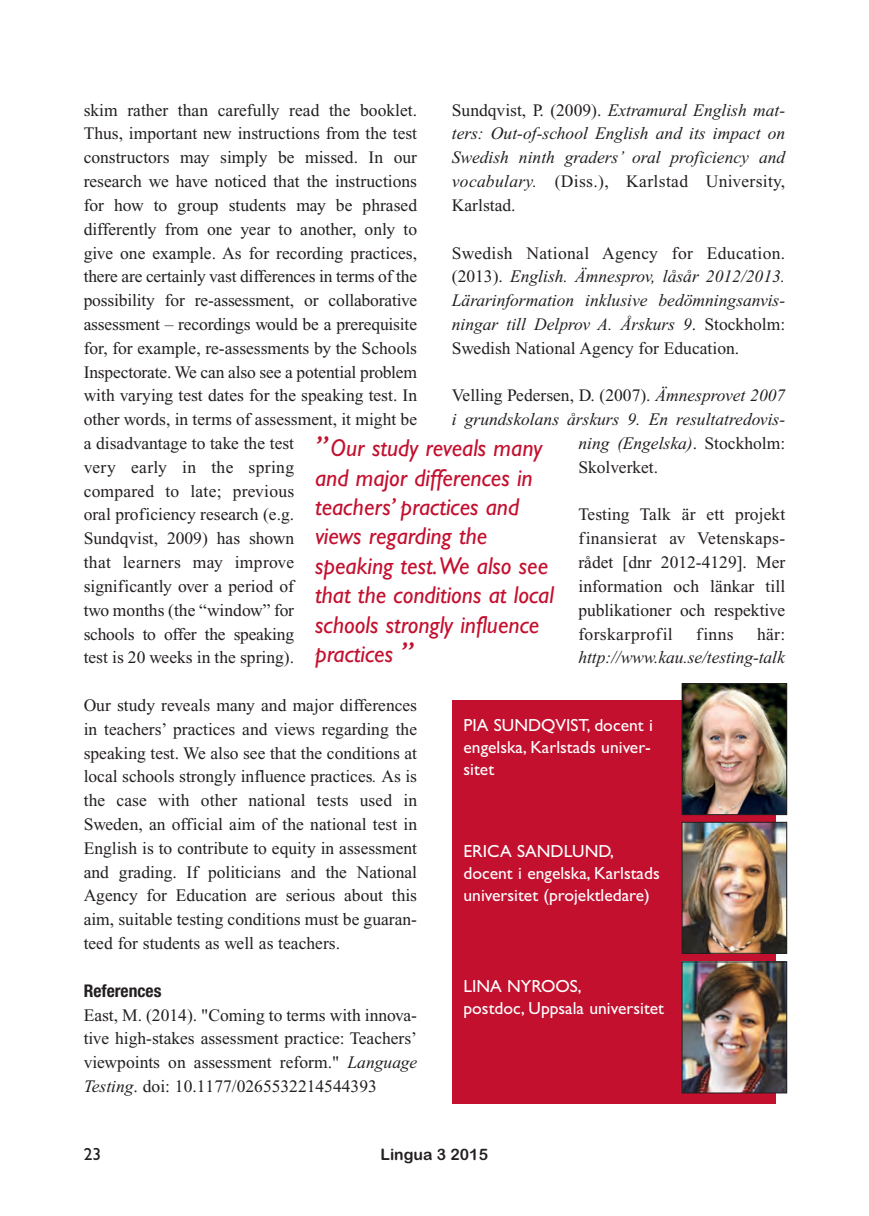
<style>
.page{position:relative;width:869px;height:1216px;background:#fff}
.page>*{position:absolute;margin:0;border:0;box-sizing:border-box;transform-origin:0 0}
.t1{font:italic 24.5px/29.4px "Gill Sans";color:#c3102f}
.t2{font:17.5px/23.8px "Times New Roman";color:#231f20;text-align:justify}
.t3{font:italic 17.5px/23.8px "Times New Roman";color:#231f20;text-align:justify}
.t4{font:17.5px/22.1px "Gill Sans";color:#fff}
.t5{font:700 condensed 17.5px "Helvetica Neue";color:#231f20}
.t6{font:17.5px "Gill Sans";color:#231f20}
.t7{font:15.75px "Arial Rounded MT Bold";color:#231f20}
.s1{font-style:italic}
.s2{font-style:normal}
.s3{font-size:31.5px}
</style>
<div class="page">
<div style="left:451px;top:700px;width:324px;height:403px;background:#c3102f"></div>
<img style="left:683px;top:685px;width:101px;height:127px">
<div style="left:681px;top:683px;width:105px;height:131px;border:1px solid #231f20"></div>
<img style="left:683px;top:824px;width:101px;height:127px">
<div style="left:681px;top:822px;width:105px;height:131px;border:1px solid #231f20"></div>
<img style="left:683px;top:963px;width:101px;height:128px">
<div style="left:681px;top:961px;width:105px;height:132px;border:1px solid #231f20"></div>
<p class="t2" style="left:84px;top:99px;width:335px;text-align:left">skim rather than carefully read the booklet.<br>Thus, important new instructions from the test constructors may simply be missed. In our research we have noticed that the instructions for how to group students may be phrased differently from one year to another, only to give one example. As for recording practices, there are certainly vast differences in terms of the possibility for re-assessment, or collaborative assessment – recordings would be a prerequisite for, for example, re-assessments by the Schools Inspectorate. We can also see a potential problem with varying test dates for the speaking test. In other words, in terms of assessment, it might be a disadvantage to take the test<br>very early in the spring<br>compared to late; previous<br>oral proficiency research (e.g.<br>Sundqvist, 2009) has shown<br>that learners may improve<br>significantly over a period of<br>two months (the “window” for<br>schools to offer the speaking<br>test is 20 weeks in the spring).</p>
<p class="t2" style="left:84px;top:694px;width:335px">Our study reveals many and major differences in teachers’ practices and views regarding the speaking test. We also see that the conditions at local schools strongly influence practices<span class="s1">.</span> As is the case with other national tests used in Sweden, an official aim of the national test in English is to contribute to equity in assessment and grading. If politicians and the National Agency for Education are serious about this aim, suitable testing conditions must be guaran&shy;teed for students as well as teachers.</p>
<p class="t5" style="left:84px;top:984px;width:79px">References</p>
<p class="t2" style="left:84px;top:1004px;width:335px">East, M. (2014). "Coming to terms with innova&shy;tive high-stakes assessment practice: Teachers’ viewpoints on assessment reform." <span class="s1">Language Testing</span>. doi: 10.1177/0265532214544393</p>
<p class="t3" style="left:451px;top:99px;width:335px"><span class="s2">Sundqvist, P. (2009).</span> Extramural English mat&shy;ters: Out-of-school English and its impact on Swedish ninth graders’ oral proficiency and vocabulary. <span class="s2">(Diss.), Karlstad University, Karlstad.</span></p>
<p class="t3" style="left:451px;top:242px;width:335px"><span class="s2">Swedish National Agency for Education. (2013).</span> English. Ämnesprov, låsår 2012/2013.<br>Lärarinformation inklusive bedömningsanvis&shy;ningar till Delprov A. Årskurs 9<span class="s2">. Stockholm:<br>Swedish National Agency for Education.</span></p>
<p class="t2" style="left:451px;top:385px;width:335px">Velling Pedersen, D. (2007). <span class="s1">Ämnesprovet 2007</span></p>
<p class="t3" style="left:451px;top:409px;width:335px">i grundskolans årskurs 9. En resultatredovis-</p>
<p class="t3" style="left:578px;top:433px;width:208px">ning (Engelska)<span class="s2">. Stockholm:</span></p>
<p class="t2" style="left:578px;top:456px;width:81px">Skolverket.</p>
<p class="t2" style="left:578px;top:504px;width:208px">Testing Talk är ett projekt finansierat av Vetenskaps - rådet [dnr 2012-4129]. Mer information och länkar till publikationer och respektive forskarprofil</p>
<h1 class="t1" style="left:315px;top:436px;width:240px"><span class="s3">”</span>Our study reveals many and major differences in teachers’ practices and views regarding the speaking test.We also see that the conditions at local schools strongly influence practices <span class="s3">”</span></h1>
<p class="t2" style="left:695px;top:623px;width:39px">finns</p>
<p class="t2" style="left:756px;top:623px;width:30px">här:</p>
<p class="t3" style="left:578px;top:647px;width:208px">http://www.kau.se/testing-talk</p>
<p class="t4" style="left:463px;top:715px;width:191px;text-align:justify">PIA SUNDQVIST, docent i engelska, Karlstads univer&shy;sitet</p>
<p class="t4" style="left:463px;top:841px;width:198px">ERICA SANDLUND, docent i engelska, Karlstads universitet (projektledare)</p>
<p class="t4" style="left:463px;top:976px;width:202px">LINA NYROOS,<br>postdoc, Uppsala universitet</p>
<p class="t6" style="left:84px;top:1148px;width:19px">23</p>
<p class="t7" style="left:380px;top:1145px;width:109px">Lingua 3 2015</p>
</div>
